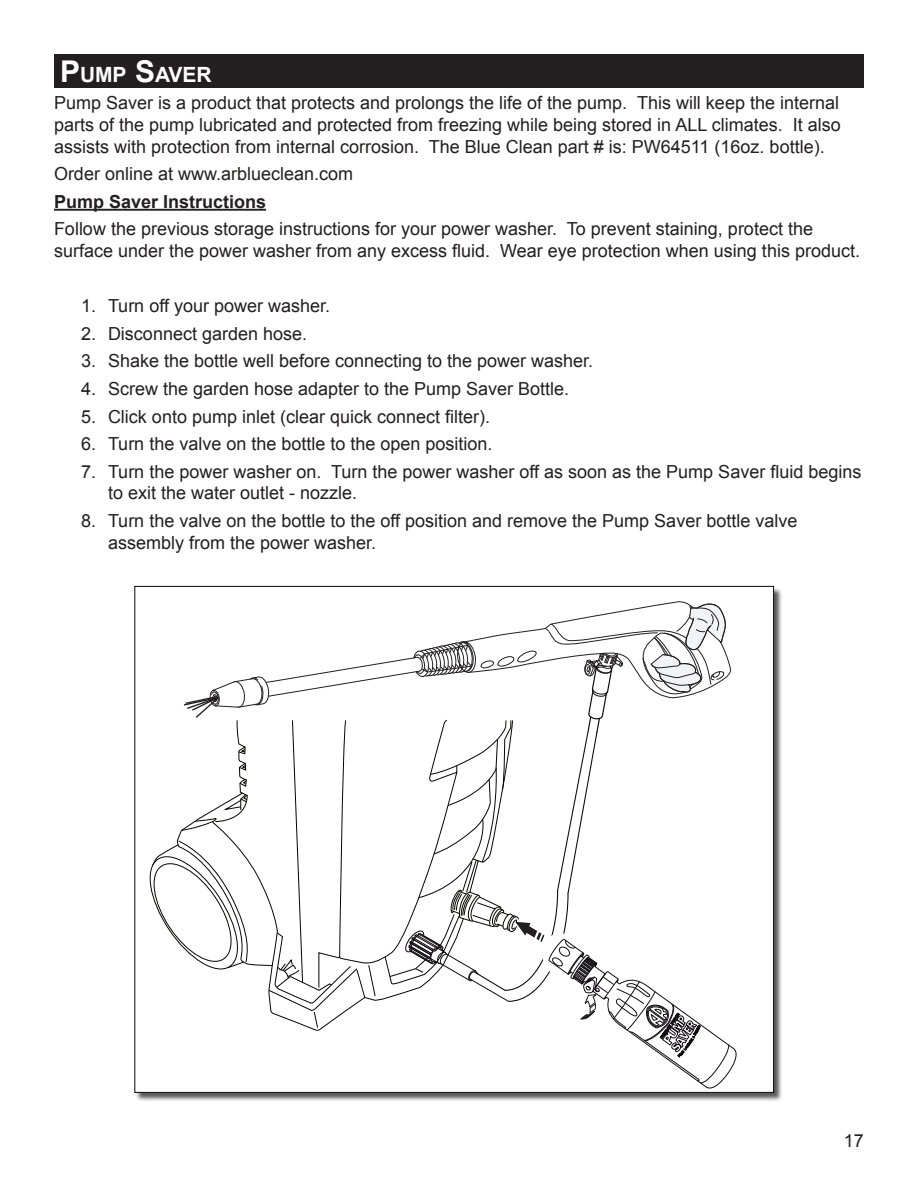
<style>
.page{position:relative;width:918px;height:1188px;background:#fff}
.page>*{position:absolute;margin:0;border:0;box-sizing:border-box;transform-origin:0 0}
.t1{font:700 21px "Arial";color:#fff}
.t2{font:18px/21.6px "Arial";color:#231f20}
.t3{font:700 18px "Arial";color:#231f20}
.s1{font-size:30px}
</style>
<div class="page">
<hr style="left:54px;top:209px;width:212px;height:2px;background:#231f20">
<div style="left:54px;top:54px;width:810px;height:34px;background:#231f20"></div>
<img style="left:134px;top:585px;width:648px;height:516px">
<div style="left:135px;top:586px;width:639px;height:506px;background:#fff"></div>
<svg style="left:144px;top:601px;width:598px;height:492px"></svg>
<p class="t1" style="left:60px;top:60px;width:153px"><span class="s1">P</span>UMP <span class="s1">S</span>AVER</p>
<p class="t2" style="left:54px;top:93px;width:788px;text-align:justify">Pump Saver is a product that protects and prolongs the life of the pump. This will keep the internal parts of the pump lubricated and protected from freezing while being stored in ALL climates. It also assists with protection from internal corrosion. The Blue Clean part # is: PW64511 (16oz. bottle).</p>
<p class="t2" style="left:54px;top:163px;width:301px">Order online at www.arblueclean.com</p>
<p class="t3" style="left:54px;top:190px;width:214px">Pump Saver Instructions</p>
<p class="t2" style="left:54px;top:219px;width:808px">Follow the previous storage instructions for your power washer. To prevent staining, protect the surface under the power washer from any excess fluid. Wear eye protection when using this product.</p>
<p class="t2" style="left:81px;top:295px;width:251px">1. Turn off your power washer.</p>
<p class="t2" style="left:81px;top:323px;width:228px">2. Disconnect garden hose.</p>
<p class="t2" style="left:81px;top:351px;width:514px">3. Shake the bottle well before connecting to the power washer.</p>
<p class="t2" style="left:81px;top:378px;width:490px">4. Screw the garden hose adapter to the Pump Saver Bottle.</p>
<p class="t2" style="left:81px;top:406px;width:411px">5. Click onto pump inlet (clear quick connect filter).</p>
<p class="t2" style="left:81px;top:433px;width:413px">6. Turn the valve on the bottle to the open position.</p>
<p class="t2" style="left:108px;top:461px;width:755px;text-indent:-27px">7. Turn the power washer on. Turn the power washer off as soon as the Pump Saver fluid begins to exit the water outlet - nozzle.</p>
<p class="t2" style="left:108px;top:510px;width:691px;text-indent:-27px">8. Turn the valve on the bottle to the off position and remove the Pump Saver bottle valve assembly from the power washer.</p>
<p class="t2" style="left:844px;top:1130px;width:22px">17</p>
</div>
